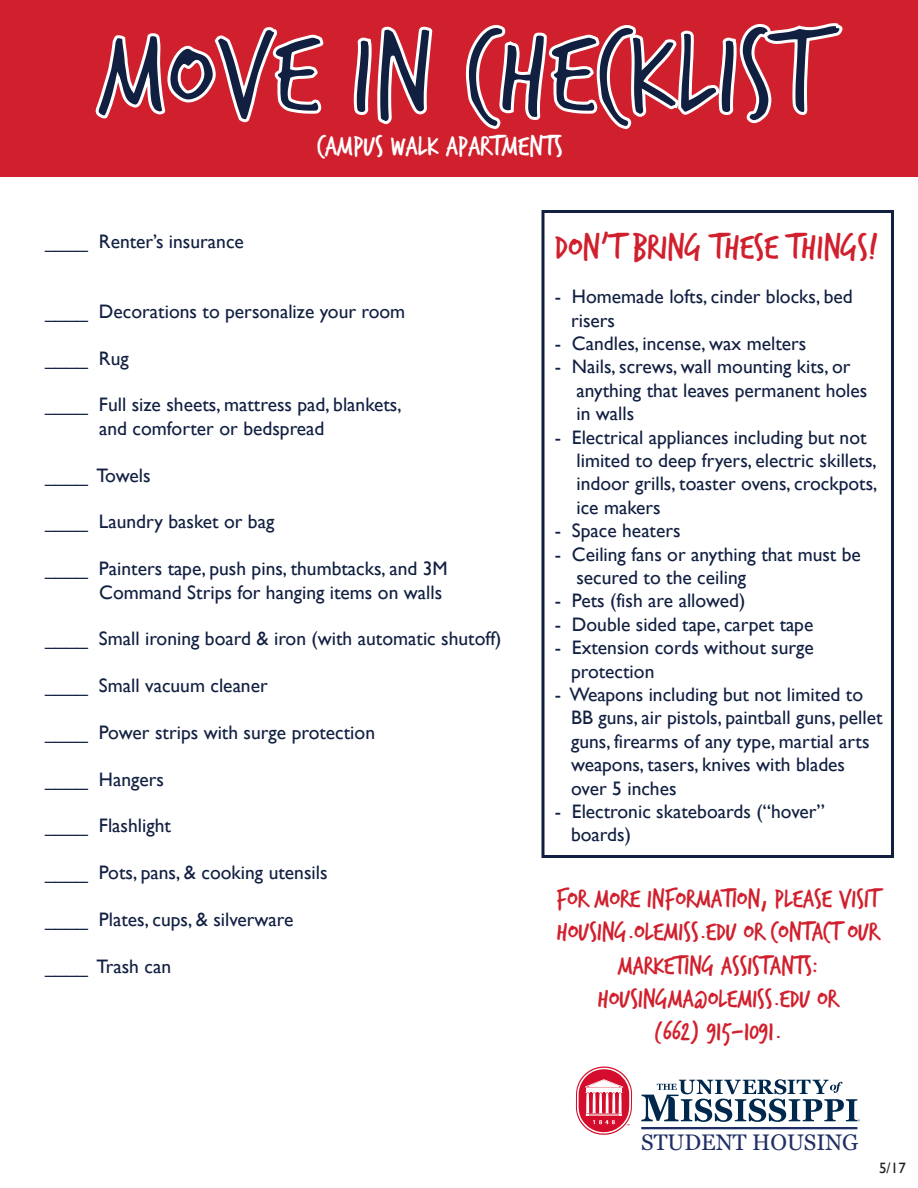
<style>
.page{position:relative;width:918px;height:1188px;background:#fff}
.page>*{position:absolute;margin:0;border:0;box-sizing:border-box;transform-origin:0 0}
.t1{font:126.9px "Trash Hand";color:#111f41}
.t2{font:37.8px "Trash Hand";color:#d1202d}
.t3{font:30px "Trash Hand";color:#fff}
.t4{font:27.75px/33.3px "Trash Hand";color:#d1202d;text-align:center}
.t5{font:22.35px "Georgia";color:#1f2e64}
.t6{font:19.5px/23.4px "Gill Sans";color:#111f41}
.t7{font:15px "Gill Sans";color:#231f20}
</style>
<div class="page">
<div style="left:0;top:0;width:918px;height:177px;background:#d1202d"></div>
<svg style="left:95px;top:27px;width:229px;height:96px"></svg>
<svg style="left:353px;top:26px;width:80px;height:99px"></svg>
<svg style="left:465px;top:23px;width:378px;height:106px"></svg>
<div style="left:541px;top:210px;width:353px;height:648px;border:3px solid #111f41"></div>
<svg style="left:576px;top:1066px;width:56px;height:69px"></svg>
<svg style="left:641px;top:1079px;width:219px;height:43px"></svg>
<hr style="left:641px;top:1127px;width:216px;height:2px;background:#1f2e64">
<h1 class="t1" style="left:98px;top:12px;width:724px">MOVE IN CHECKLIST</h1>
<h3 class="t3" style="left:317px;top:131px;width:247px">CAMPUS WALK APARTMENTS</h3>
<p class="t6" style="left:45px;top:230px;width:200px">____ Renter’s insurance</p>
<p class="t6" style="left:45px;top:300px;width:362px">____ Decorations to personalize your room</p>
<p class="t6" style="left:45px;top:347px;width:85px">____ Rug</p>
<p class="t6" style="left:99px;top:393px;width:304px;text-indent:-54px">____ Full size sheets, mattress pad, blankets, and comforter or bedspread</p>
<p class="t6" style="left:45px;top:464px;width:107px">____ Towels</p>
<p class="t6" style="left:45px;top:510px;width:231px">____ Laundry basket or bag</p>
<p class="t6" style="left:45px;top:557px;width:404px;text-align:right">____ Painters tape, push pins, thumbtacks, and 3M<br>Command Strips for hanging items on walls</p>
<p class="t6" style="left:45px;top:627px;width:458px">____ Small ironing board &amp; iron (with automatic shutoff)</p>
<p class="t6" style="left:45px;top:674px;width:224px">____ Small vacuum cleaner</p>
<p class="t6" style="left:45px;top:721px;width:332px">____ Power strips with surge protection</p>
<p class="t6" style="left:45px;top:768px;width:121px">____ Hangers</p>
<p class="t6" style="left:45px;top:815px;width:128px">____ Flashlight</p>
<p class="t6" style="left:45px;top:861px;width:284px">____ Pots, pans, &amp; cooking utensils</p>
<p class="t6" style="left:45px;top:908px;width:250px">____ Plates, cups, &amp; silverware</p>
<p class="t6" style="left:45px;top:955px;width:128px">____ Trash can</p>
<h2 class="t2" style="left:555px;top:228px;width:325px">DON’T BRING THESE THINGS!</h2>
<p class="t6" style="left:571px;top:285px;width:283px;text-indent:-16px">- Homemade lofts, cinder blocks, bed risers</p>
<p class="t6" style="left:555px;top:332px;width:253px">- Candles, incense, wax melters</p>
<p class="t6" style="left:576px;top:355px;width:292px;text-indent:-22px">- Nails, screws, wall mounting kits, or anything that leaves permanent holes in walls</p>
<p class="t6" style="left:576px;top:426px;width:303px;text-indent:-22px">- Electrical appliances including but not limited to deep fryers, electric skillets, indoor grills, toaster ovens, crockpots, ice makers</p>
<p class="t6" style="left:555px;top:519px;width:127px">- Space heaters</p>
<p class="t6" style="left:576px;top:543px;width:286px;text-indent:-22px">- Ceiling fans or anything that must be secured to the ceiling</p>
<p class="t6" style="left:555px;top:589px;width:192px">- Pets (fish are allowed)</p>
<p class="t6" style="left:555px;top:613px;width:260px">- Double sided tape, carpet tape</p>
<p class="t6" style="left:571px;top:636px;width:244px;text-indent:-16px">- Extension cords without surge protection</p>
<p class="t6" style="left:571px;top:683px;width:313px;text-indent:-16px">- Weapons including but not limited to BB guns, air pistols, paintball guns, pellet guns, firearms of any type, martial arts weapons, tasers, knives with blades over 5 inches</p>
<p class="t6" style="left:571px;top:800px;width:255px;text-indent:-16px">- Electronic skateboards (“hover” boards)</p>
<h3 class="t4" style="left:557px;top:883px;width:324px">FOR MORE INFORMATION, PLEASE VISIT<br>HOUSING.OLEMISS.EDU OR CONTACT OUR<br>MARKETING ASSISTANTS:<br>HOUSINGMA@OLEMISS.EDU OR<br>(662) 915-1091.</h3>
<p class="t5" style="left:641px;top:1128px;width:219px">STUDENT HOUSING</p>
<p class="t7" style="left:879px;top:1159px;width:28px">5/17</p>
</div>
